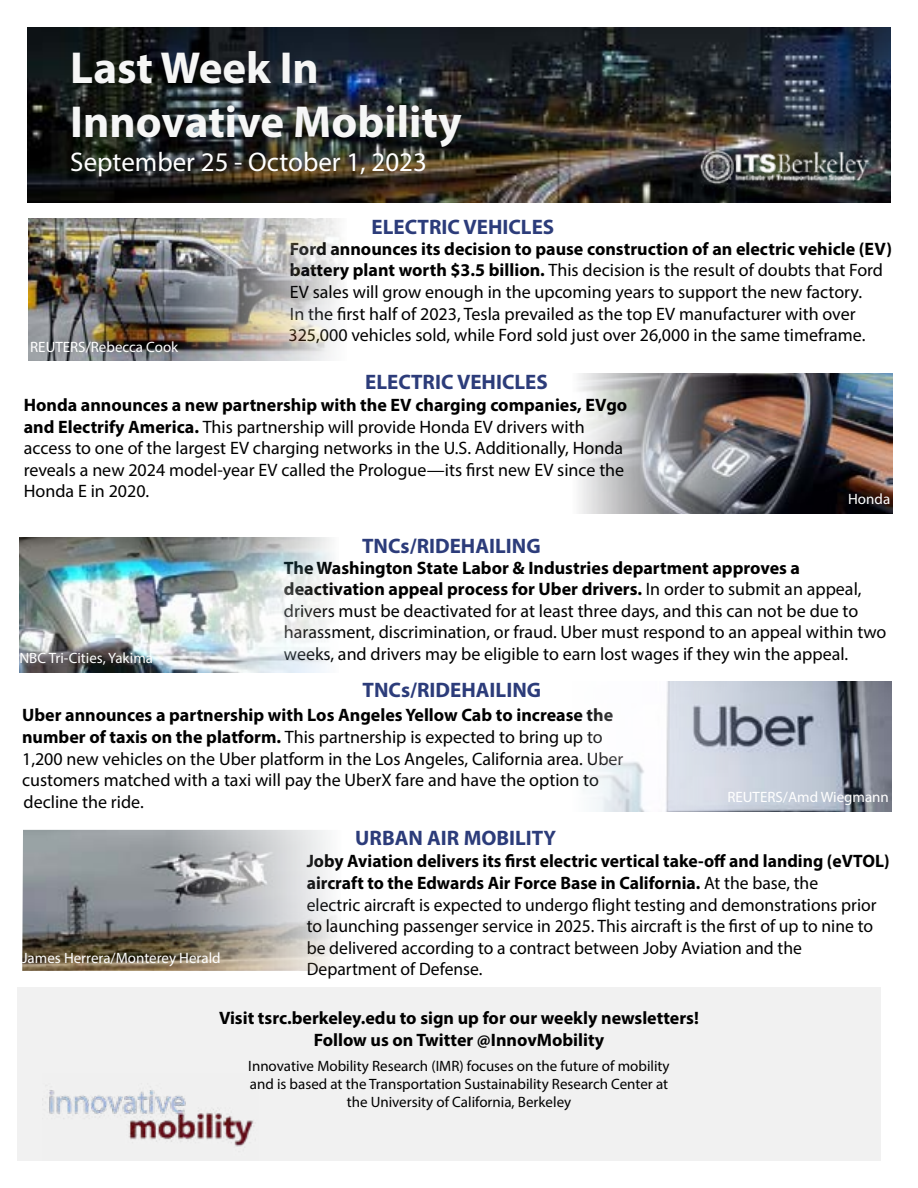
<style>
.page{position:relative;width:918px;height:1188px;background:#fff}
.page>*{position:absolute;margin:0;border:0;box-sizing:border-box;transform-origin:0 0}
.t1{font:700 45px/54px "Myriad Pro";color:#f6f6f6}
.t2{font:27px "Myriad Pro";color:#fff}
.t3{font:700 21px "Myriad Pro";color:#2c3c7a}
.t4{font:18px/21.6px "Myriad Pro";color:#000}
.t5{font:700 18px/21.6px "Myriad Pro";color:#000;text-align:center}
.t6{font:15px/18px "Myriad Pro";color:#000;text-align:center}
.t7{font:15px "Myriad Pro";color:#fff}
.s1{font-weight:700}
</style>
<div class="page">
<img style="left:27px;top:27px;width:864px;height:176px">
<img style="left:583px;top:682px;width:308px;height:129px">
<div style="left:17px;top:988px;width:864px;height:173px;background:#f1f1f1"></div>
<img style="left:49px;top:1090px;width:205px;height:57px">
<img style="left:19px;top:537px;width:315px;height:135px">
<img style="left:28px;top:218px;width:314px;height:143px">
<img style="left:578px;top:373px;width:314px;height:141px">
<img style="left:689px;top:141px;width:190px;height:56px">
<img style="left:22px;top:830px;width:315px;height:141px">
<h1 class="t1" style="left:70px;top:39px;width:393px">Last Week In<br>Innovative Mobility</h1>
<h2 class="t2" style="left:70px;top:145px;width:358px">September 25 - October 1, 2023</h2>
<p class="t7" style="left:30px;top:338px;width:150px">REUTERS/Rebecca Cook</p>
<p class="t3" style="left:372px;top:213px;width:184px">ELECTRIC VEHICLES</p>
<p class="t4" style="left:288px;top:238px;width:605px"><span class="s1">Ford announces its decision to pause construction of an electric vehicle (EV) battery plant worth $3.5 billion.</span> This decision is the result of doubts that Ford EV sales will grow enough in the upcoming years to support the new factory.<br>In the first half of 2023, Tesla prevailed as the top EV manufacturer with over 325,000 vehicles sold, while Ford sold just over 26,000 in the same timeframe.</p>
<p class="t3" style="left:365px;top:369px;width:184px">ELECTRIC VEHICLES</p>
<p class="t4" style="left:24px;top:394px;width:605px"><span class="s1">Honda announces a new partnership with the EV charging companies, EVgo and Electrify America.</span> This partnership will provide Honda EV drivers with access to one of the largest EV charging networks in the U.S. Additionally, Honda reveals a new 2024 model-year EV called the Prologue—its first new EV since the Honda E in 2020.</p>
<p class="t3" style="left:362px;top:532px;width:180px">TNCs/RIDEHAILING</p>
<p class="t7" style="left:848px;top:490px;width:44px">Honda</p>
<p class="t7" style="left:19px;top:649px;width:135px">NBC Tri-Cities, Yakima</p>
<p class="t4" style="left:284px;top:556px;width:604px"><span class="s1">The Washington State Labor &amp; Industries department approves a deactivation appeal process for Uber drivers.</span> In order to submit an appeal, drivers must be deactivated for at least three days, and this can not be due to harassment, discrimination, or fraud. Uber must respond to an appeal within two weeks, and drivers may be eligible to earn lost wages if they win the appeal.</p>
<p class="t3" style="left:363px;top:677px;width:180px">TNCs/RIDEHAILING</p>
<p class="t4" style="left:22px;top:704px;width:603px"><span class="s1">Uber announces a partnership with Los Angeles Yellow Cab to increase the number of taxis on the platform.</span> This partnership is expected to bring up to 1,200 new vehicles on the Uber platform in the Los Angeles, California area. Uber customers matched with a taxi will pay the UberX fare and have the option to decline the ride.</p>
<p class="t3" style="left:355px;top:824px;width:202px">URBAN AIR MOBILITY</p>
<p class="t7" style="left:727px;top:788px;width:163px">REUTERS/Amd Wiegmann</p>
<p class="t7" style="left:22px;top:949px;width:200px">James Herrera/Monterey Herald</p>
<p class="t4" style="left:307px;top:850px;width:584px"><span class="s1">Joby Aviation delivers its first electric vertical take-off and landing (eVTOL) aircraft to the Edwards Air Force Base in California.</span> At the base, the<br>electric aircraft is expected to undergo flight testing and demonstrations prior to launching passenger service in 2025. This aircraft is the first of up to nine to be delivered according to a contract between Joby Aviation and the Department of Defense.</p>
<p class="t5" style="left:219px;top:1007px;width:481px">Visit tsrc.berkeley.edu to sign up for our weekly newsletters!<br>Follow us on Twitter @InnovMobility</p>
<p class="t6" style="left:248px;top:1057px;width:423px">Innovative Mobility Research (IMR) focuses on the future of mobility and is based at the Transportation Sustainability Research Center at the University of California, Berkeley</p>
</div>
